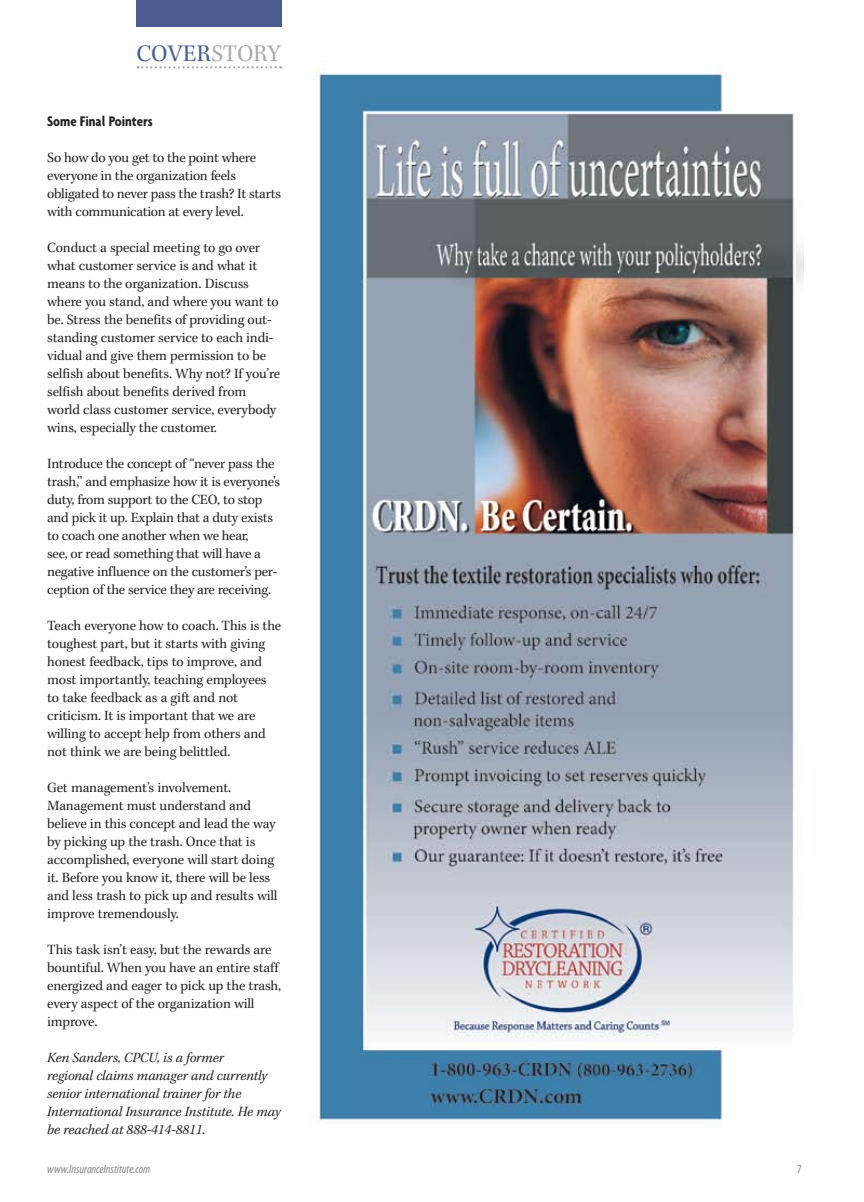
<style>
.page{position:relative;width:864px;height:1202px;background:#fff}
.page>*{position:absolute;margin:0;border:0;box-sizing:border-box;transform-origin:0 0}
.t1{font:24px "Kepler";color:#4b5c92}
.t2{font:24px "Kepler";color:#a7a9ac}
.t3{font:700 condensed 15px "Agenda";color:#231f20}
.t4{font:14.25px/18px "Kepler";letter-spacing:-.01em;color:#231f20}
.t5{font:italic 14.25px/18px "Kepler";letter-spacing:-.01em;color:#231f20}
.t6{font:italic condensed 12px "Myriad Pro";color:#808284}
</style>
<div class="page">
<img style="left:316px;top:69px;width:487px;height:1059px">
<div style="left:136px;top:1px;width:145px;height:26px;background:#4b5c92"></div>
<svg style="left:138px;top:66px;width:143px;height:2px"></svg>
<h1 class="t1" style="left:136px;top:40px;width:31px">Cover</h1>
<h1 class="t2" style="left:211px;top:40px;width:15px">story</h1>
<p class="t3" style="left:47px;top:112px;width:107px">Some Final Pointers</p>
<p class="t4" style="left:47px;top:149px;width:236px">So how do you get to the point where everyone in the organization feels obligated to never pass the trash? It starts with communication at every level.</p>
<p class="t4" style="left:47px;top:239px;width:235px">Conduct a special meeting to go over what customer service is and what it means to the organization. Discuss where you stand, and where you want to be. Stress the benefits of providing out&shy;standing customer service to each indi&shy;vidual and give them permission to be selfish about benefits. Why not? If you’re selfish about benefits derived from world class customer service, everybody wins, especially the customer.</p>
<p class="t4" style="left:47px;top:455px;width:235px">Introduce the concept of “never pass the trash,” and emphasize how it is everyone’s duty, from support to the CEO, to stop and pick it up. Explain that a duty exists to coach one another when we hear,<br>see, or read something that will have a negative influence on the customer’s per&shy;ception of the service they are receiving.</p>
<p class="t4" style="left:47px;top:617px;width:236px">Teach everyone how to coach. This is the toughest part, but it starts with giving honest feedback, tips to improve, and most importantly, teaching employees to take feedback as a gift and not criticism. It is important that we are willing to accept help from others and not think we are being belittled.</p>
<p class="t4" style="left:47px;top:779px;width:232px">Get management’s involvement.<br>Management must understand and believe in this concept and lead the way by picking up the trash. Once that is accomplished, everyone will start doing it. Before you know it, there will be less and less trash to pick up and results will improve tremendously.</p>
<p class="t4" style="left:47px;top:941px;width:235px">This task isn’t easy, but the rewards are bountiful. When you have an entire staff energized and eager to pick up the trash, every aspect of the organization will improve.</p>
<p class="t5" style="left:47px;top:1049px;width:236px">Ken Sanders, CPCU, is a former<br>regional claims manager and currently senior international trainer for the International Insurance Institute. He may be reached at 888-414-8811.</p>
<p class="t6" style="left:47px;top:1161px;width:105px">www.InsuranceInstitute.com</p>
</div>
